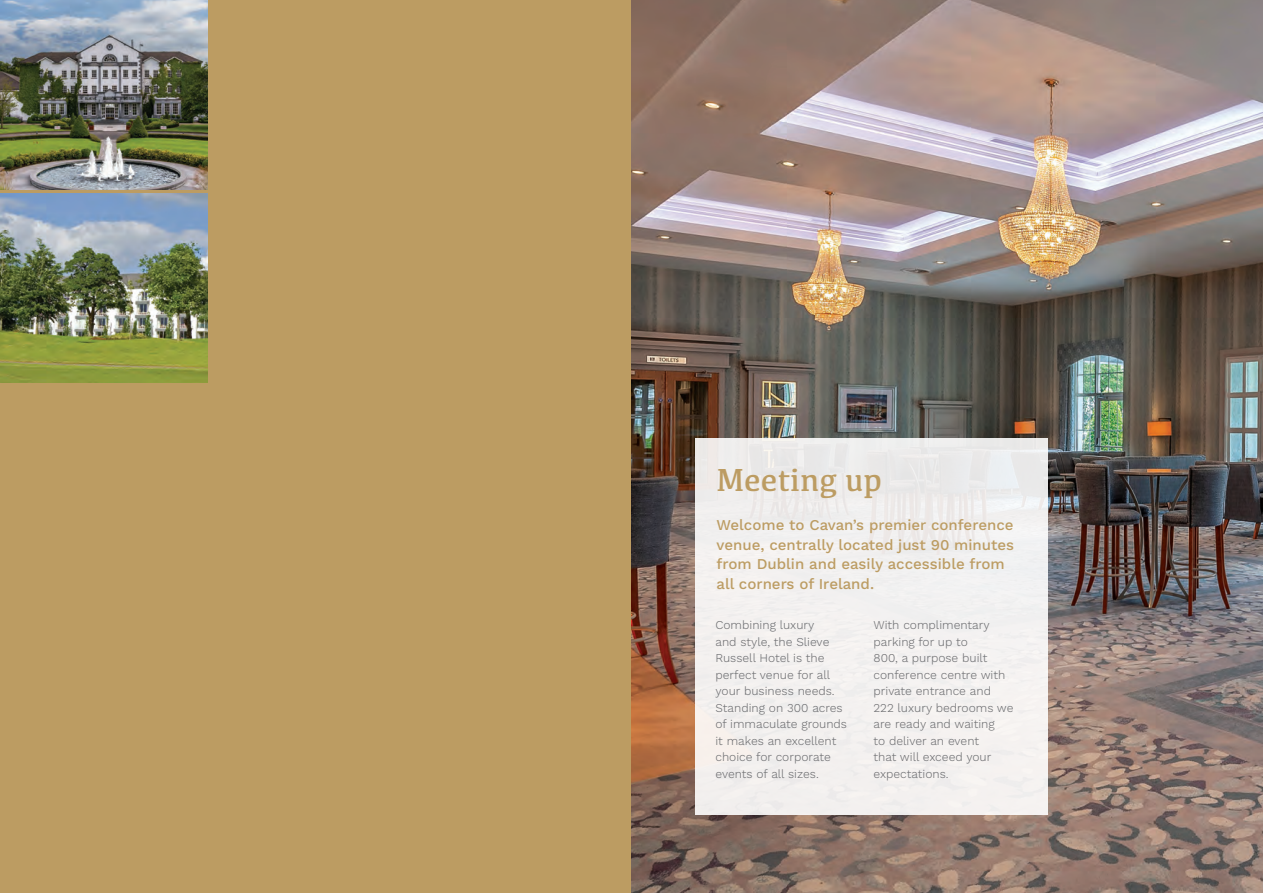
<style>
.page{position:relative;width:1263px;height:893px;background:#fff}
.page>*{position:absolute;margin:0;border:0;box-sizing:border-box;transform-origin:0 0}
.t1{font:33px "Kefa";color:#bc9c62}
.t2{font:500 15px/19.5px "Work Sans";color:#bc9c62}
.t3{font:300 12px/16.5px "Work Sans";color:#6c6d70}
</style>
<div class="page">
<div style="left:0;top:0;width:646px;height:893px;background:#bc9c62"></div>
<img style="left:0;top:0;width:208px;height:189px">
<img style="left:0;top:193px;width:208px;height:190px">
<img style="left:631px;top:0;width:632px;height:893px">
<div style="left:695px;top:438px;width:353px;height:376px;background:#f2f0ef"></div>
<h1 class="t1" style="left:716px;top:459px;width:167px">Meeting up</h1>
<p class="t2" style="left:716px;top:516px;width:299px">Welcome to Cavan’s premier conference venue, centrally located just 90 minutes from Dublin and easily accessible from all corners of Ireland.</p>
<p class="t3" style="left:715px;top:617px;width:133px">Combining luxury<br>and style, the Slieve<br>Russell Hotel is the perfect venue for all your business needs.<br>Standing on 300 acres of immaculate grounds it makes an excellent choice for corporate events of all sizes.</p>
<p class="t3" style="left:873px;top:617px;width:142px">With complimentary parking for up to<br>800, a purpose built conference centre with private entrance and<br>222 luxury bedrooms we are ready and waiting<br>to deliver an event<br>that will exceed your expectations.</p>
</div>
